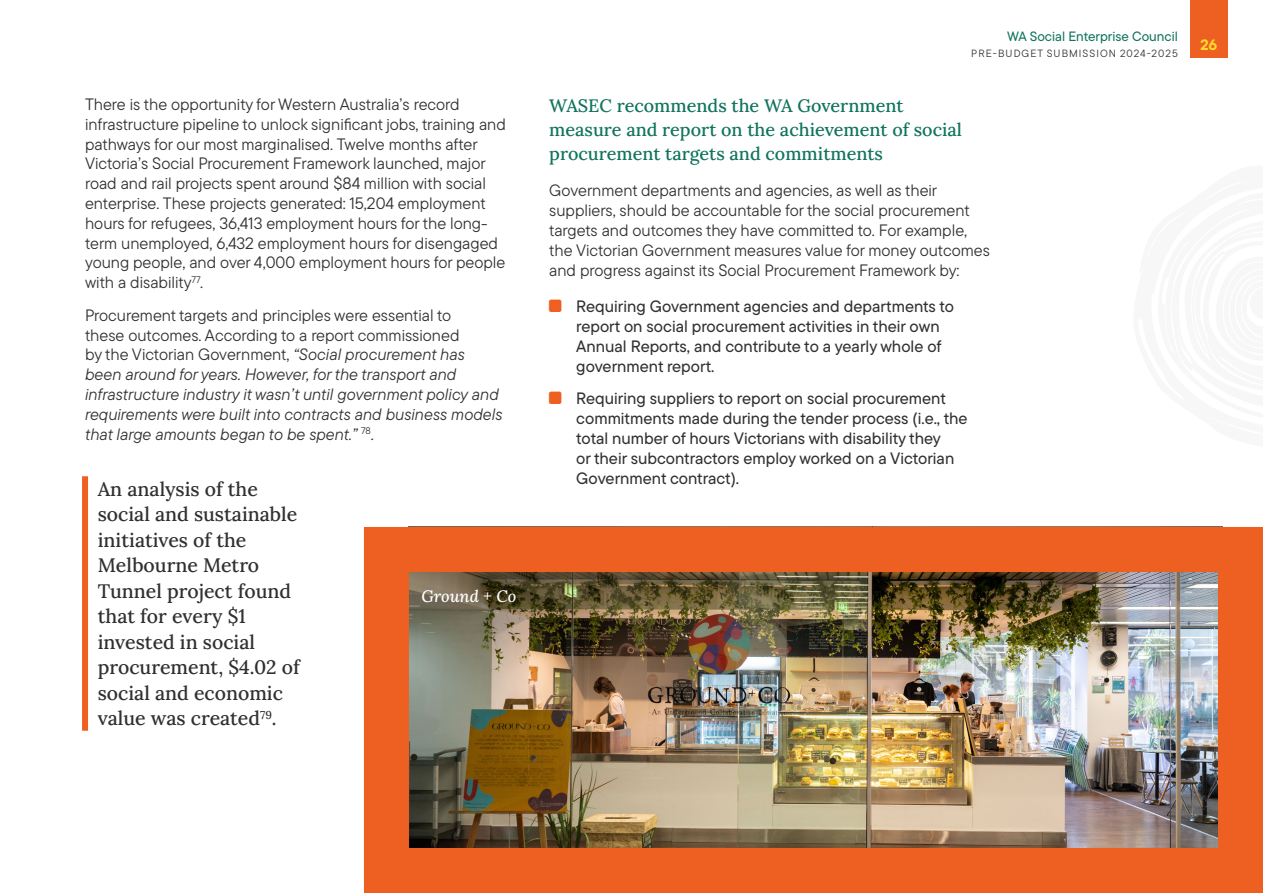
<style>
.page{position:relative;width:1263px;height:893px;background:#fff}
.page>*{position:absolute;margin:0;border:0;box-sizing:border-box;transform-origin:0 0}
.highlights{font:500 19.5px/25.5px "Lora";color:#322f30}
.blurb{font:500 18px/24px "Lora";color:#11745d}
.body_copy{font:16.5px/19.8px "TT Commons Pro";color:#322f30}
.list{font:500 16.5px/19.8px "TT Commons Pro";color:#322f30}
.body_copy-2{font:italic 16.5px/19.8px "TT Commons Pro";color:#322f30}
.t1{font:italic 500 16.5px "Lora";color:#fff}
.t2{font:700 15px "TT Commons Pro";color:#fadb2d}
.t3{font:500 13.5px "TT Commons Pro";color:#11745d}
.t4{font:10.5px "TT Commons Pro";letter-spacing:.1em;color:#322f30}
.s1{font-style:normal}
.s2{color:#ee6022}
</style>
<div class="page">
<div style="left:82px;top:476px;width:6px;height:255px;background:#ee6022"></div>
<img style="left:410px;top:573px;width:807px;height:274px">
<div style="left:364px;top:527px;width:899px;height:366px;border:45px solid #ee6022"></div>
<div style="left:1190px;top:0;width:38px;height:58px;background:#ee6022"></div>
<p class="body_copy" style="left:85px;top:94px;width:422px">There is the opportunity for Western Australia’s record infrastructure pipeline to unlock significant jobs, training and pathways for our most marginalised. Twelve months after Victoria’s Social Procurement Framework launched, major road and rail projects spent around $84 million with social enterprise. These projects generated: 15,204 employment hours for refugees, 36,413 employment hours for the long&shy;term unemployed, 6,432 employment hours for disengaged young people, and over 4,000 employment hours for people with a disability<sup>77</sup>.</p>
<p class="body_copy-2" style="left:85px;top:305px;width:419px"><span class="s1">Procurement targets and principles were essential to<br>these outcomes. According to a report commissioned<br>by the Victorian Government,</span> “Social procurement has been around for years. However, for the transport and infrastructure industry it wasn’t until government policy and requirements were built into contracts and business models that large amounts began to be spent.” <sup>78</sup><span class="s1">.</span></p>
<p class="highlights" style="left:98px;top:475px;width:203px">An analysis of the social and sustainable initiatives of the<br>Melbourne Metro<br>Tunnel project found that for every $1 invested in social procurement, $4.02 of social and economic value was created<sup>79</sup>.</p>
<p class="t1" style="left:421px;top:584px;width:96px">Ground + Co</p>
<p class="t3" style="left:1007px;top:26px;width:172px">WA Social Enterprise Council</p>
<p class="t4" style="left:971px;top:46px;width:208px">PRE-BUDGET SUBMISSION 2024-2025</p>
<h4 class="blurb" style="left:549px;top:92px;width:414px">WASEC recommends the WA Government measure and report on the achievement of social procurement targets and commitments</h4>
<p class="body_copy" style="left:549px;top:181px;width:442px">Government departments and agencies, as well as their suppliers, should be accountable for the social procurement targets and outcomes they have committed to. For example, the Victorian Government measures value for money outcomes and progress against its Social Procurement Framework by:</p>
<p class="list" style="left:576px;top:297px;width:379px;text-indent:-27px"><span class="s2">⏹</span> Requiring Government agencies and departments to report on social procurement activities in their own Annual Reports, and contribute to a yearly whole of government report.</p>
<p class="list" style="left:576px;top:389px;width:393px;text-indent:-27px"><span class="s2">⏹</span> Requiring suppliers to report on social procurement commitments made during the tender process (i.e., the total number of hours Victorians with disability they<br>or their subcontractors employ worked on a Victorian Government contract).</p>
<p class="t2" style="left:1201px;top:33px;width:18px">26</p>
</div>
